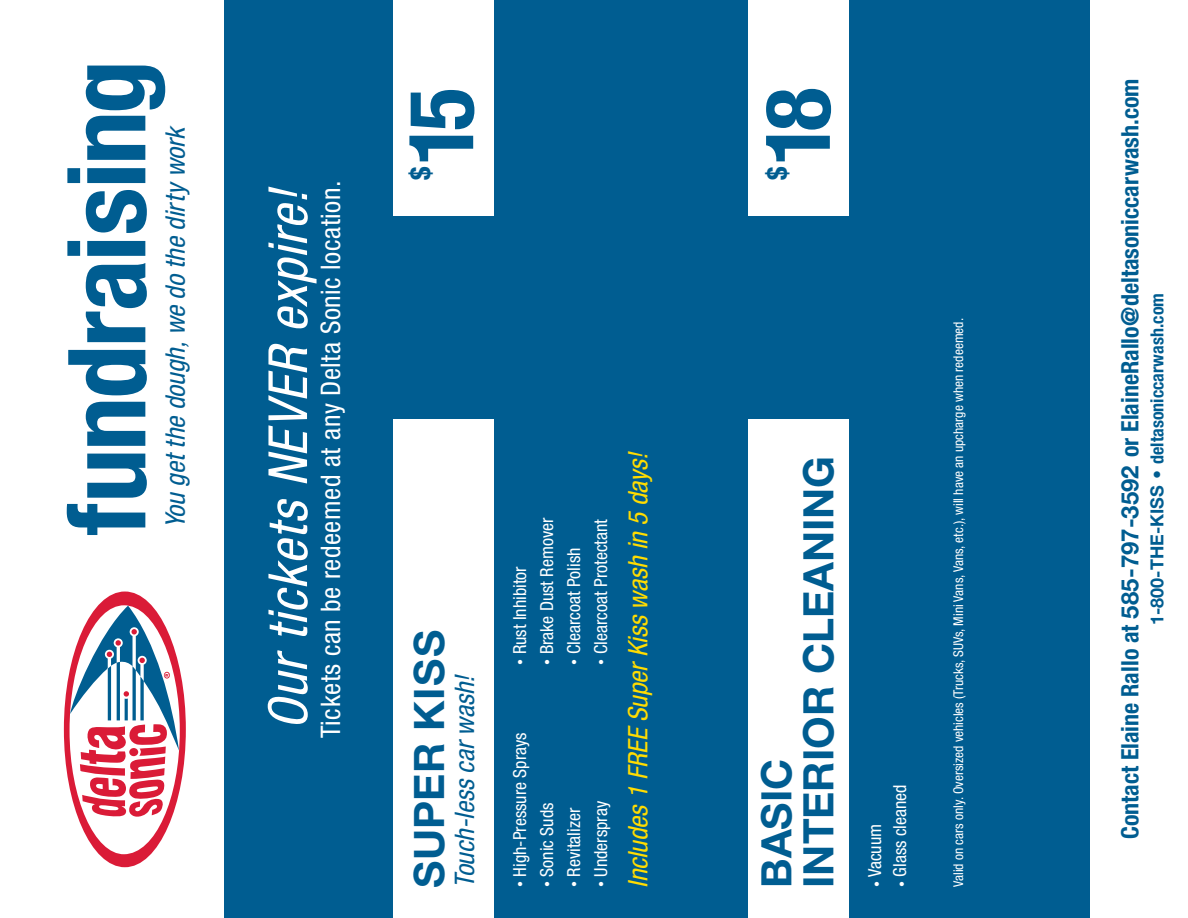
<style>
.page{position:relative;width:1188px;height:918px;background:#005d91}
.page>*{position:absolute;margin:0;border:0;box-sizing:border-box;transform-origin:0 0}
.t1{font:700 condensed 108px "Helvetica Neue";letter-spacing:-.02em;color:#005d91}
.t2{font:700 condensed 90px "Helvetica Neue";color:#005d91}
.t3{font:italic condensed 54px "Helvetica Neue";color:#fff}
.t4{font:700 42px/42px "Helvetica Neue";color:#005d91}
.t5{font:700 condensed 27.9px "Helvetica Neue";color:#005d91}
.t6{font:italic condensed 27px "Helvetica Neue";color:#005d91}
.t7{font:condensed 27px "Helvetica Neue";letter-spacing:.02em;color:#fff}
.t8{font:italic condensed 27px "Helvetica Neue";color:#ffdc01}
.t9{font:700 condensed 24px "Helvetica Neue";color:#005d91}
.t10{font:condensed 18px "Helvetica Neue";color:#fff}
.t11{font:700 condensed 18px "Helvetica Neue";color:#005d91}
.t12{font:condensed 13.5px "Helvetica Neue";color:#fff}
.s1{font-size:12px}
.s2{font-stretch:normal}
.s3{font-weight:700;font-size:12px}
.s4{font-weight:900;font-stretch:normal}
</style>
<div class="page">
<div style="left:393px;top:0;width:100px;height:216px;background:#fff"></div>
<div style="left:748px;top:0;width:101px;height:216px;background:#fff"></div>
<div style="left:748px;top:419px;width:101px;height:499px;background:#fff"></div>
<div style="left:393px;top:419px;width:101px;height:499px;background:#fff"></div>
<div style="left:0;top:0;width:224px;height:918px;background:#fff"></div>
<div style="left:1091px;top:0;width:97px;height:918px;background:#fff"></div>
<div style="left:64px;top:592px;width:122px;height:275px;background:#da1b37;border-radius:50%"></div>
<div style="left:70px;top:605px;width:110px;height:250px;background:#fff;border-radius:50%"></div>
<svg style="left:70px;top:606px;width:109px;height:213px"></svg>
<p class="t1" style="left:42px;top:536px;width:477px;rotate:-90deg">fundraising</p>
<p class="t6" style="left:160px;top:528px;width:404px;rotate:-90deg">You get the dough, we do the dirty work</p>
<p class="t3" style="left:257px;top:730px;width:544px;rotate:-90deg">Our tickets NEVER expire!</p>
<p class="t7" style="left:315px;top:738px;width:559px;rotate:-90deg">Tickets can be redeemed at any Delta Sonic location.</p>
<p class="t2" style="left:387px;top:165px;width:79px;rotate:-90deg">15</p>
<p class="t5" style="left:403px;top:180px;width:15px;rotate:-90deg">$</p>
<p class="t4" style="left:407px;top:888px;width:260px;rotate:-90deg">SUPER KISS</p>
<p class="t6" style="left:449px;top:888px;width:216px;rotate:-90deg">Touch-less car wash!</p>
<p class="t10" style="left:509px;top:665px;width:100px;rotate:-90deg"><span class="s1">•</span> Rust Inhibitor</p>
<p class="t10" style="left:536px;top:665px;width:148px;rotate:-90deg"><span class="s1">•</span> Brake Dust Remover</p>
<p class="t10" style="left:563px;top:665px;width:118px;rotate:-90deg"><span class="s1">•</span> Clearcoat Polish</p>
<p class="t10" style="left:590px;top:665px;width:147px;rotate:-90deg"><span class="s1">•</span> Clearcoat Protectant</p>
<p class="t10" style="left:509px;top:887px;width:156px;rotate:-90deg"><span class="s1">•</span> High-Pressure Sprays</p>
<p class="t10" style="left:536px;top:887px;width:86px;rotate:-90deg"><span class="s1">•</span> Sonic Suds</p>
<p class="t10" style="left:563px;top:887px;width:80px;rotate:-90deg"><span class="s1">•</span> Revitalizer</p>
<p class="t10" style="left:590px;top:887px;width:87px;rotate:-90deg"><span class="s1">•</span> Underspray</p>
<p class="t2" style="left:743px;top:165px;width:79px;rotate:-90deg">18</p>
<p class="t9" style="left:1115px;top:839px;width:762px;rotate:-90deg">Contact Elaine Rallo at <span class="s2">585-797-3592</span> or ElaineRallo@deltasoniccarwash.com</p>
<p class="t5" style="left:760px;top:180px;width:15px;rotate:-90deg">$</p>
<p class="t12" style="left:950px;top:887px;width:570px;rotate:-90deg">Valid on cars only. Oversized vehicles (Trucks, SUVs, Mini Vans, Vans, etc.), will have an upcharge when redeemed.</p>
<p class="t8" style="left:622px;top:888px;width:438px;rotate:-90deg">Includes 1 FREE Super Kiss wash in 5 days!</p>
<p class="t4" style="left:755px;top:888px;width:434px;rotate:-90deg">BASIC<br>INTERIOR CLEANING</p>
<p class="t10" style="left:889px;top:887px;width:104px;rotate:-90deg"><span class="s3">•</span> Glass cleaned</p>
<p class="t10" style="left:864px;top:887px;width:64px;rotate:-90deg"><span class="s3">•</span> Vacuum</p>
<p class="t11" style="left:1146px;top:625px;width:333px;rotate:-90deg"><span class="s2">1-800-THE-KISS</span> <span class="s4">•</span> deltasoniccarwash.com</p>
</div>
